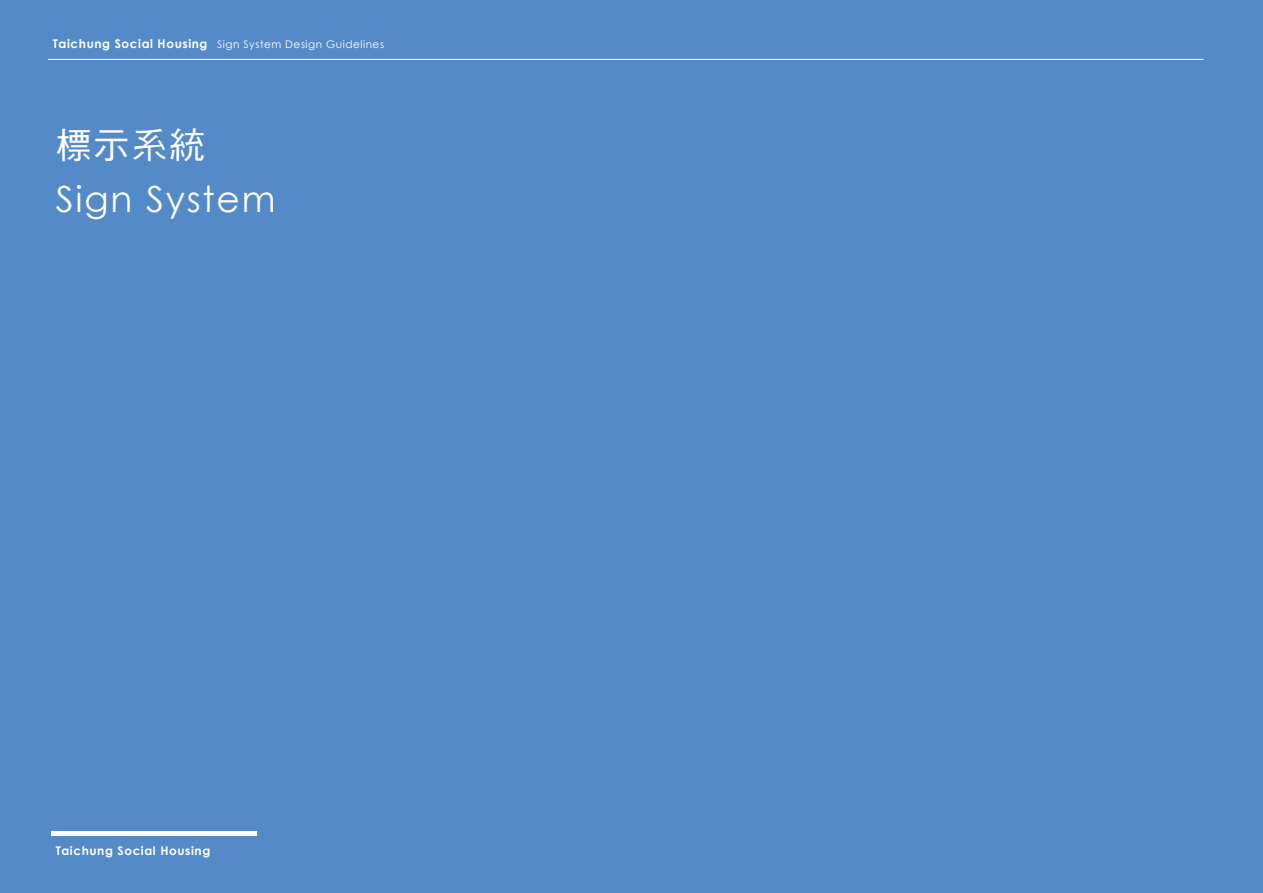
<style>
.page{position:relative;width:1263px;height:893px;background:#548ac7}
.page>*{position:absolute;margin:0;border:0;box-sizing:border-box;transform-origin:0 0}
.t1{font:36px "Century Gothic";letter-spacing:.05em;color:#fff}
.t2{font:36px "DF Hei Std W5";color:#fff}
.t3{font:700 12px "Century Gothic";letter-spacing:.05em;color:#fff}
.t4{font:10.5px "Century Gothic";letter-spacing:.05em;color:#fff}
.s1{font-weight:700;font-size:12px}
</style>
<div class="page">
<hr style="left:52px;top:831px;width:205px;height:4px;background:#fff">
<hr style="left:48px;top:59px;width:1156px;height:1px;background:#fff">
<p class="t4" style="left:53px;top:37px;width:333px"><span class="s1">Taichung Social Housing</span> Sign System Design Guidelines</p>
<h1 class="t2" style="left:56px;top:125px;width:151px">標示系統</h1>
<h1 class="t1" style="left:56px;top:174px;width:221px">Sign System</h1>
<p class="t3" style="left:56px;top:841px;width:156px">Taichung Social Housing</p>
</div>
